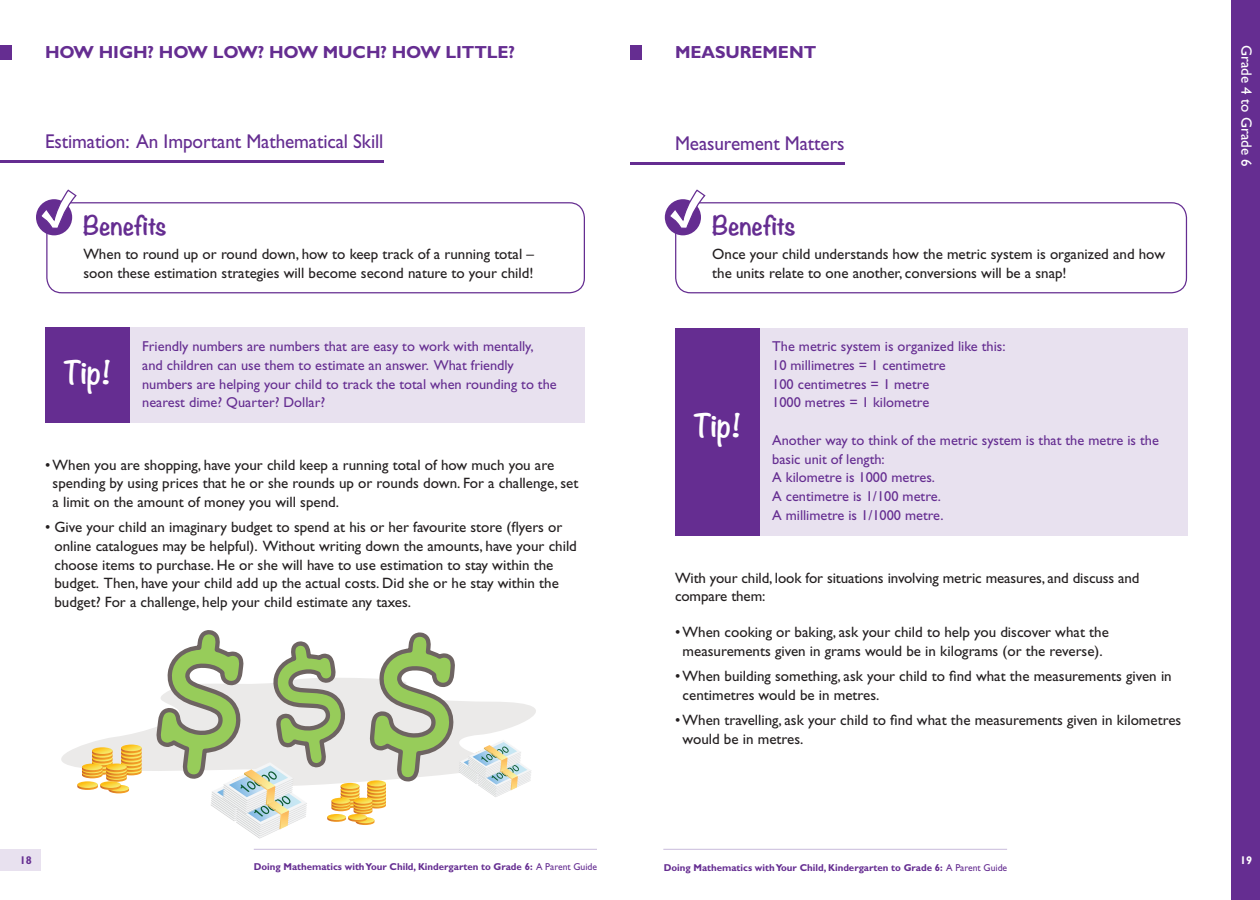
<style>
.page{position:relative;width:1260px;height:900px;background:#fff}
.page>*{position:absolute;margin:0;border:0;box-sizing:border-box;transform-origin:0 0}
.t1{font:700 28.75px "Noteworthy";letter-spacing:-.02em;color:#fff}
.t2{font:700 23.75px "Noteworthy";letter-spacing:-.01em;color:#652d91}
.t3{font:20px "Gill Sans";letter-spacing:-.005em;color:#652d91;scale:.96 1}
.t4{font:700 17.5px "Gill Sans";letter-spacing:-.005em;color:#652d91}
.t5{font:15px/18.8px "Gill Sans";color:#231f20}
.t6{font:15px "Gill Sans";color:#fff}
.t7{font:14.38px/18.8px "Gill Sans";color:#652d91}
.t8{font:700 11.25px "Gill Sans";color:#652d91}
.t9{font:700 11.25px "Gill Sans";color:#fff}
.t10{font:700 10px "Gill Sans";color:#652d91}
.s1{font-weight:400}
</style>
<div class="page">
<hr style="left:663px;top:849px;width:344px;height:1px;background:#d3c8e2">
<hr style="left:630px;top:162px;width:214px;height:3px;background:#652d91">
<hr style="left:254px;top:849px;width:343px;height:1px;background:#d3c8e2">
<div style="left:0;top:849px;width:41px;height:21px;background:#e8e1ef"></div>
<div style="left:675px;top:328px;width:512px;height:207px;background:#e8e1ef"></div>
<div style="left:675px;top:328px;width:85px;height:207px;background:#652d91"></div>
<hr style="left:0;top:160px;width:383px;height:3px;background:#652d91">
<div style="left:45px;top:328px;width:540px;height:95px;background:#e8e1ef"></div>
<div style="left:45px;top:328px;width:85px;height:95px;background:#652d91"></div>
<div style="left:1232px;top:0;width:28px;height:900px;background:#652d91"></div>
<div style="left:630px;top:45px;width:12px;height:14px;background:#652d91"></div>
<div style="left:0;top:45px;width:12px;height:14px;background:#652d91"></div>
<div style="left:675px;top:202px;width:512px;height:91px;border:1px solid #652d91;border-radius:15px"></div>
<div style="left:46px;top:202px;width:539px;height:91px;border:1px solid #652d91;border-radius:15px"></div>
<div style="left:665px;top:199px;width:36px;height:36px;background:#652d91;border-radius:50%"></div>
<div style="left:36px;top:199px;width:36px;height:36px;background:#652d91;border-radius:50%"></div>
<svg style="left:668px;top:190px;width:38px;height:40px"></svg>
<svg style="left:39px;top:190px;width:39px;height:40px"></svg>
<svg style="left:61px;top:706px;width:475px;height:65px"></svg>
<svg style="left:153px;top:630px;width:378px;height:209px"></svg>
<svg style="left:77px;top:745px;width:65px;height:48px"></svg>
<p class="t4" style="left:45px;top:42px;width:472px">How hig h? How low? How muc h? How little?</p>
<h3 class="t3" style="left:45px;top:130px;width:354px">Estimation: An Important Mathematical Skill</h3>
<p class="t4" style="left:675px;top:42px;width:29px">MEASURE</p>
<p class="t4" style="left:763px;top:42px;width:54px">MENT</p>
<h3 class="t3" style="left:675px;top:132px;width:178px">Measurement Matters</h3>
<h2 class="t2" style="left:83px;top:205px;width:86px">Benefits</h2>
<h2 class="t2" style="left:712px;top:205px;width:86px">Benefits</h2>
<p class="t5" style="left:83px;top:245px;width:452px">When to round up or round down, how to keep track of a running total – soon these estimation strategies will become second nature to your child!</p>
<h1 class="t1" style="left:63px;top:348px;width:49px">Tip!</h1>
<p class="t7" style="left:142px;top:337px;width:416px">Friendly numbers are numbers that are easy to work with mentally, and children can use them to estimate an answer. What friendly numbers are helping your child to track the total when rounding to the nearest dime? Quarter? Dollar?</p>
<p class="t5" style="left:53px;top:455px;width:527px;text-indent:-8px">• When you are shopping, have your child keep a running total of how much you are spending by using prices that he or she rounds up or rounds down. For a challenge, set a limit on the amount of money you will spend.</p>
<p class="t5" style="left:54px;top:518px;width:524px;text-indent:-9px">• Give your child an imaginary budget to spend at his or her favourite store (flyers or online catalogues may be helpful). Without writing down the amounts, have your child choose items to purchase. He or she will have to use estimation to stay within the budget. Then, have your child add up the actual costs. Did she or he stay within the budget? For a challenge, help your child estimate any taxes.</p>
<p class="t5" style="left:712px;top:245px;width:455px">Once your child understands how the metric system is organized and how the units relate to one another, conversions will be a snap!</p>
<h1 class="t1" style="left:693px;top:401px;width:49px">Tip!</h1>
<p class="t7" style="left:772px;top:337px;width:235px">The metric system is organized like this:<br>10 millimetres = 1 centimetre<br>100 centimetres = 1 metre<br>1000 metres = 1 kilometre</p>
<p class="t7" style="left:772px;top:431px;width:388px">Another way to think of the metric system is that the metre is the basic unit of length:<br>A kilometre is 1000 metres.<br>A centimetre is 1/100 metre.<br>A millimetre is 1/1000 metre.</p>
<p class="t5" style="left:675px;top:569px;width:466px;line-height:18px">With your child, look for situations involving metric measures, and discuss and compare them:</p>
<p class="t5" style="left:675px;top:623px;width:435px;text-align:center">• When cooking or baking, ask your child to help you discover what the measurements given in grams would be in kilograms (or the reverse).</p>
<p class="t5" style="left:683px;top:667px;width:491px;text-indent:-8px">• When building something, ask your child to find what the measurements given in centimetres would be in metres.</p>
<p class="t5" style="left:683px;top:711px;width:500px;text-indent:-8px">• When travelling, ask your child to find what the measurements given in kilometres would be in metres.</p>
<p class="t8" style="left:20px;top:853px;width:14px">18</p>
<p class="t10" style="left:254px;top:860px;width:345px">Doing Mathematics with Your Child, Kindergarten to Grade 6: <span class="s1">A Parent Guide</span></p>
<p class="t10" style="left:664px;top:861px;width:345px">Doing Mathematics with Your Child, Kindergarten to Grade 6: <span class="s1">A Parent Guide</span></p>
<p class="t6" style="left:1255px;top:45px;width:123px;rotate:90deg">Grade 4 to Grade 6</p>
<p class="t9" style="left:1240px;top:853px;width:14px">19</p>
</div>
